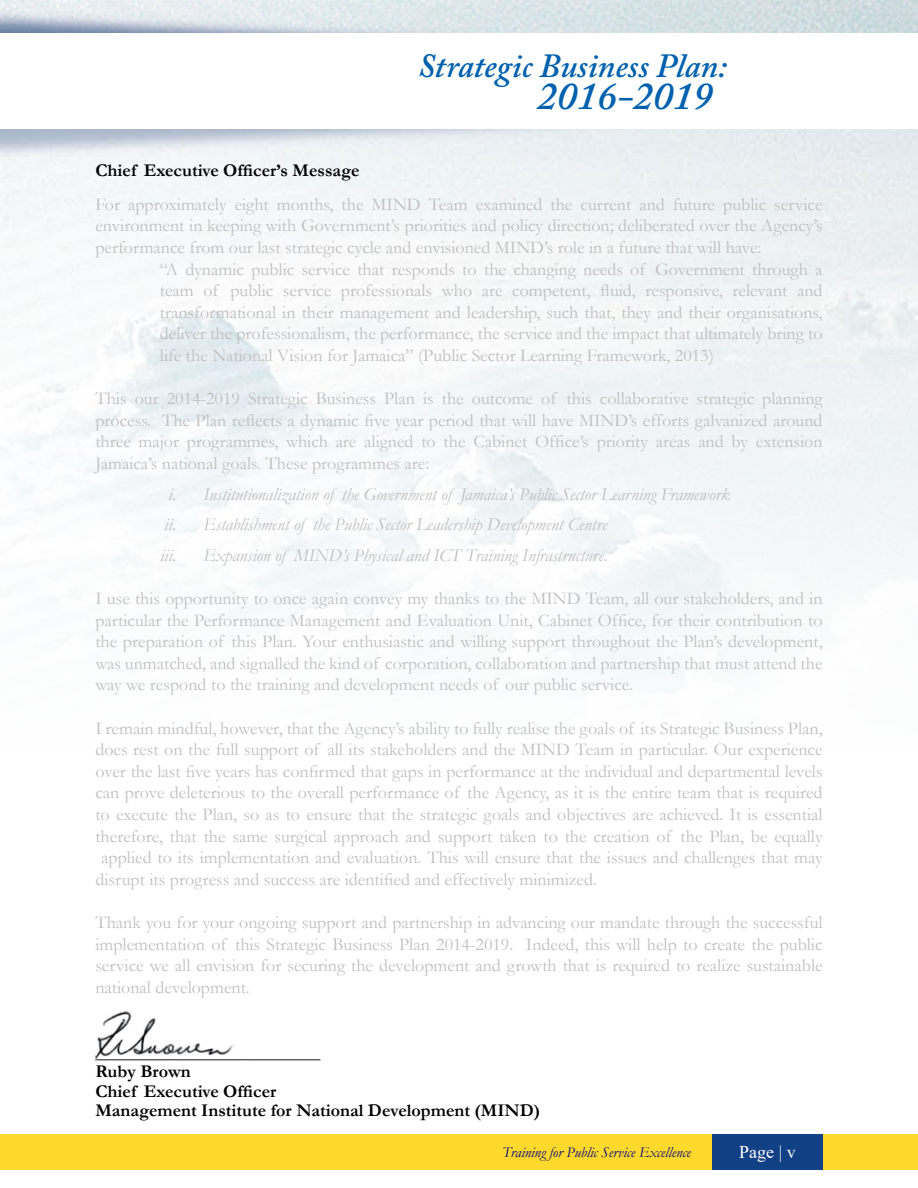
<style>
.page{position:relative;width:918px;height:1188px;background:#fff}
.page>*{position:absolute;margin:0;border:0;box-sizing:border-box;transform-origin:0 0}
.t1{font:italic 600 39.75px "Adobe Caslon Pro";color:#0061ae}
.t2{font:italic 600 33.75px "Adobe Caslon Pro";color:#0061ae}
.t3{font:18px/21.6px "Garamond";color:#bfbfbf;text-align:justify}
.t4{font:italic 18px/30.6px "Garamond";color:#bfbfbf}
.t5{font:700 18px/19.5px "Garamond";color:#000}
.t6{font:18px "Garamond";color:#000}
.t7{font:18px "Times New Roman";color:#fff}
.t8{font:italic 15px "Garamond";color:#000080}
.s1{font-style:normal}
</style>
<div class="page">
<div style="left:0;top:1134px;width:918px;height:36px;background:#fdd92b"></div>
<div style="left:712px;top:1134px;width:111px;height:36px;background:#114084"></div>
<img style="left:0;top:0;width:918px;height:33px">
<img style="left:95px;top:1011px;width:140px;height:49px">
<p class="t5" style="left:95px;top:160px;width:266px">Chief Executive Officer’s Message</p>
<h2 class="t2" style="left:418px;top:46px;width:311px">Strategic Business Plan:</h2>
<h1 class="t1" style="left:537px;top:72px;width:177px">2016-2019</h1>
<p class="t3" style="left:95px;top:193px;width:729px">For approximately eight months, the MIND Team examined the current and future public service environment in keeping with Government’s priorities and policy direction; deliberated over the Agency’s performance from our last strategic cycle and envisioned MIND’s role in a future that will have:</p>
<p class="t3" style="left:160px;top:258px;width:664px">“A dynamic public service that responds to the changing needs of Government through a team of public service professionals who are competent, fluid, responsive, relevant and transformational in their management and leadership, such that, they and their organisations, deliver the professionalism, the performance, the service and the impact that ultimately bring to life the National Vision for Jamaica” (Public Sector Learning Framework, 2013)</p>
<p class="t3" style="left:95px;top:387px;width:729px">This our 2014-2019 Strategic Business Plan is the outcome of this collaborative strategic planning process. The Plan reflects a dynamic five year period that will have MIND’s efforts galvanized around three major programmes, which are aligned to the Cabinet Office’s priority areas and by extension Jamaica’s national goals. These programmes are:</p>
<p class="t4" style="left:160px;top:478px;width:572px;text-indent:8px">i. Institutionalization of the Government of Jamaica’s Public Sector Learning Framework ii. Establishment of the Public Sector Leadership Development Centre<br>iii.</p>
<p class="t4" style="left:203px;top:539px;width:406px">Expansion of MIND’s Physical and ICT Training Infrastructure<span class="s1">.</span></p>
<p class="t3" style="left:95px;top:587px;width:729px">I use this opportunity to once again convey my thanks to the MIND Team, all our stakeholders, and in particular the Performance Management and Evaluation Unit, Cabinet Office, for their contribution to the preparation of this Plan. Your enthusiastic and willing support throughout the Plan’s development, was unmatched, and signalled the kind of corporation, collaboration and partnership that must attend the way we respond to the training and development needs of our public service.</p>
<p class="t3" style="left:95px;top:717px;width:729px">I remain mindful, however, that the Agency’s ability to fully realise the goals of its Strategic Business Plan,</p>
<p class="t3" style="left:95px;top:738px;width:729px">does rest on the full support of all its stakeholders and the MIND Team in particular. Our experience</p>
<p class="t3" style="left:95px;top:760px;width:729px">over the last five years has confirmed that gaps in performance at the individual and departmental levels</p>
<p class="t3" style="left:95px;top:781px;width:729px">can prove deleterious to the overall performance of the Agency, as it is the entire team that is required</p>
<p class="t3" style="left:95px;top:803px;width:729px">to execute the Plan, so as to ensure that the strategic goals and objectives are achieved. It is essential</p>
<p class="t3" style="left:95px;top:825px;width:729px">therefore, that the same surgical approach and support taken to the creation of the Plan, be equally</p>
<p class="t3" style="left:101px;top:846px;width:723px">applied to its implementation and evaluation. This will ensure that the issues and challenges that may</p>
<p class="t3" style="left:95px;top:868px;width:503px">disrupt its progress and success are identified and effectively minimized.</p>
<p class="t3" style="left:95px;top:911px;width:729px">Thank you for your ongoing support and partnership in advancing our mandate through the successful implementation of this Strategic Business Plan 2014-2019. Indeed, this will help to create the public service we all envision for securing the development and growth that is required to realize sustainable national development.</p>
<p class="t6" style="left:95px;top:1040px;width:227px">_________________________</p>
<p class="t5" style="left:95px;top:1062px;width:446px">Ruby Brown<br>Chief Executive Officer<br>Management Institute for National Development (MIND)</p>
<p class="t8" style="left:502px;top:1142px;width:190px">Training for Public Service Excellence</p>
<p class="t7" style="left:739px;top:1140px;width:58px">Page | v</p>
</div>
